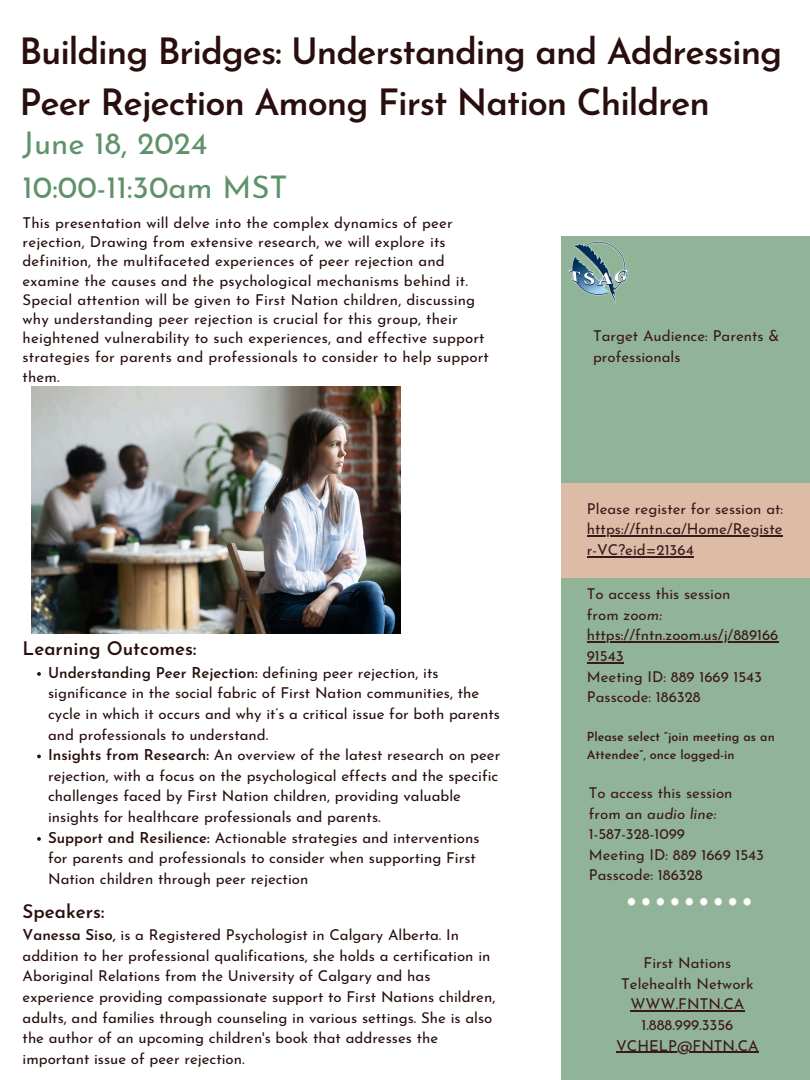
<style>
.page{position:relative;width:810px;height:1080px;background:#fff}
.page>*{position:absolute;margin:0;border:0;box-sizing:border-box;transform-origin:0 0}
.t1{font:600 36.19px/50.6px "Josefin Sans";letter-spacing:-.03em;color:#280e0d}
.t2{font:31.25px/43.6px "Josefin Sans";color:#5f926b}
.t3{font:600 18.75px "Josefin Sans";color:#280e0d}
.t4{font:15px/20.6px "Josefin Sans";color:#280e0d}
.t5{font:15px/20.6px "Josefin Sans";color:#3b181d}
.t6{font:600 12.5px/17.4px "Josefin Sans";color:#3b181d}
.s1{font-weight:600}
.s2{font-style:italic}
</style>
<div class="page">
<div style="left:561px;top:236px;width:249px;height:844px;background:#91b499"></div>
<img style="left:568px;top:242px;width:61px;height:61px">
<div style="left:561px;top:484px;width:249px;height:94px;background:#dcbca6"></div>
<svg style="left:628px;top:897px;width:123px;height:9px"></svg>
<img style="left:31px;top:387px;width:370px;height:246px">
<svg style="left:37px;top:672px;width:4px;height:4px"></svg>
<svg style="left:37px;top:755px;width:4px;height:3px"></svg>
<svg style="left:37px;top:837px;width:4px;height:4px"></svg>
<hr style="left:587px;top:535px;width:196px;height:2px;background:#3b181d">
<hr style="left:587px;top:556px;width:107px;height:1px;background:#3b181d">
<hr style="left:587px;top:641px;width:191px;height:2px;background:#3b181d">
<hr style="left:587px;top:662px;width:37px;height:1px;background:#3b181d">
<hr style="left:630px;top:1010px;width:114px;height:2px;background:#3b181d">
<hr style="left:616px;top:1052px;width:143px;height:1px;background:#3b181d">
<p class="t1" style="left:20px;top:30px;width:764px">Building Bridges: Understanding and Addressing<br>Peer Rejection Among First Nation Children</p>
<p class="t2" style="left:23px;top:125px;width:267px">June 18, 2024<br>10:00-11:30am MST</p>
<h3 class="t4" style="left:23px;top:215px;width:468px;line-height:19.2px">This presentation will delve into the complex dynamics of peer rejection, Drawing from extensive research, we will explore its definition, the multifaceted experiences of peer rejection and examine the causes and the psychological mechanisms behind it.<br>Special attention will be given to First Nation children, discussing why understanding peer rejection is crucial for this group, their heightened vulnerability to such experiences, and effective support strategies for parents and professionals to consider to help support them.</h3>
<h4 class="t5" style="left:593px;top:327px;width:188px">Target Audience: Parents &amp; professionals</h4>
<p class="t3" style="left:23px;top:641px;width:175px">Learning Outcomes:</p>
<p class="t4" style="left:48px;top:664px;width:453px"><span class="s1">Understanding Peer Rejection:</span> defining peer rejection, its significance in the social fabric of First Nation communities, the cycle in which it occurs and why it’s a critical issue for both parents and professionals to understand.</p>
<p class="t4" style="left:48px;top:746px;width:454px"><span class="s1">Insights from Research:</span> An overview of the latest research on peer rejection, with a focus on the psychological effects and the specific challenges faced by First Nation children, providing valuable insights for healthcare professionals and parents.</p>
<h4 class="t4" style="left:48px;top:829px;width:433px"><span class="s1">Support and Resilience:</span> Actionable strategies and interventions for parents and professionals to consider when supporting First<br>Nation children through peer rejection</h4>
<p class="t3" style="left:23px;top:904px;width:83px">Speakers:</p>
<p class="t4" style="left:23px;top:926px;width:474px"><span class="s1">Vanessa Siso,</span> is a Registered Psychologist in Calgary Alberta. In addition to her professional qualifications, she holds a certification in Aboriginal Relations from the University of Calgary and has experience providing compassionate support to First Nations children, adults, and families through counseling in various settings. She is also the author of an upcoming children's book that addresses the important issue of peer rejection.</p>
<h4 class="t5" style="left:587px;top:500px;width:198px">Please register for session at:</h4>
<p class="t5" style="left:587px;top:520px;width:197px">https://fntn.ca/Home/Registe r-VC?eid=21364</p>
<h4 class="t5" style="left:587px;top:585px;width:145px">To access this session from <span class="s2">zoom:</span></h4>
<h4 class="t5" style="left:587px;top:626px;width:193px">https://fntn.zoom.us/j/889166<br>91543<br>Meeting ID: 889 1669 1543<br>Passcode: 186328</h4>
<h4 class="t6" style="left:587px;top:729px;width:189px">Please select “join meeting as an<br>Attendee”, once logged-in</h4>
<h4 class="t5" style="left:589px;top:784px;width:177px">To access this session from an <span class="s2">audio line:<br></span>1-587-328-1099<br>Meeting ID: 889 1669 1543<br>Passcode: 186328</h4>
<p class="t5" style="left:616px;top:954px;width:144px;text-align:center">First Nations<br>Telehealth Network<br>WWW.FNTN.CA<br>1.888.999.3356<br>VCHELP@FNTN.CA</p>
</div>
